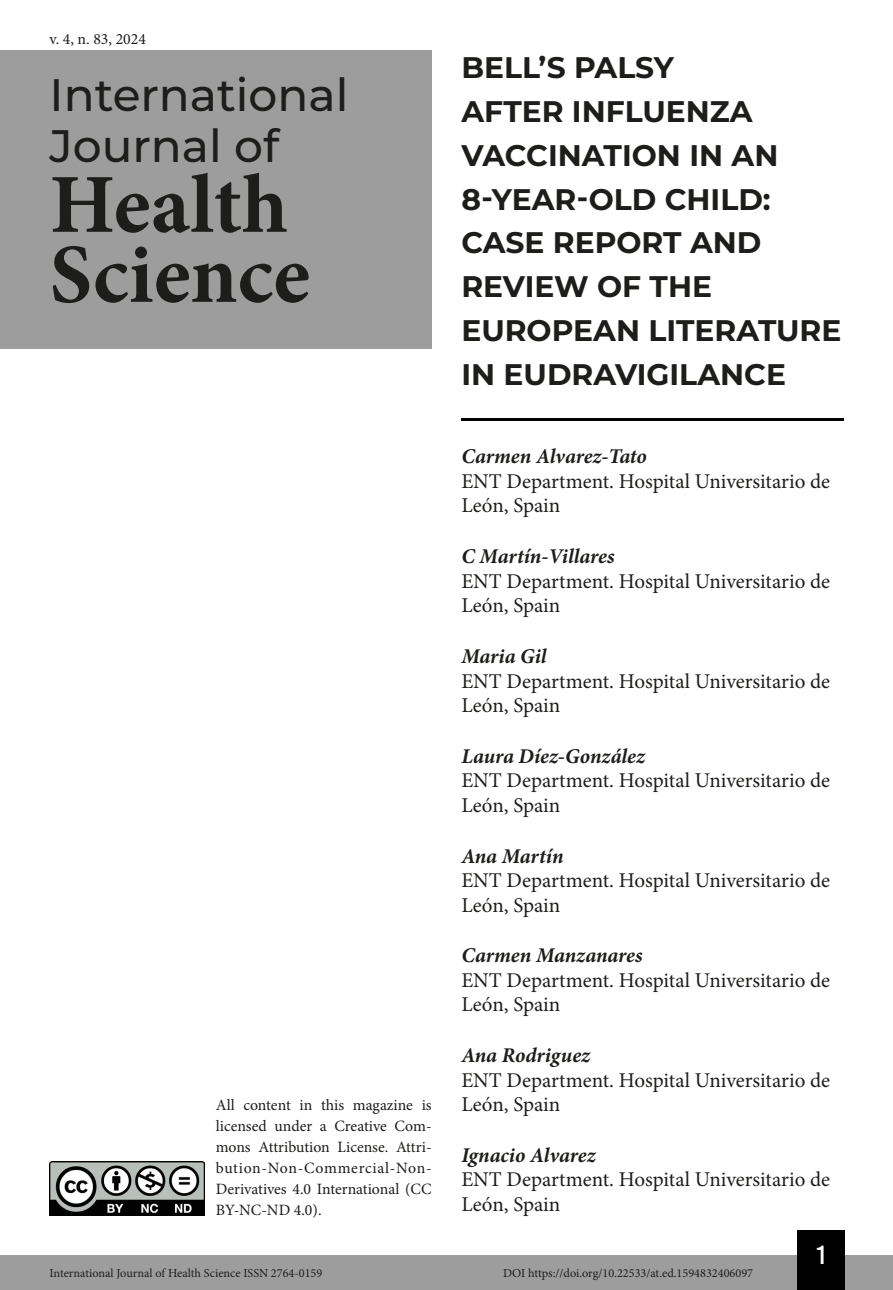
<style>
.page{position:relative;width:893px;height:1290px;background:#fff}
.page>*{position:absolute;margin:0;border:0;box-sizing:border-box;transform-origin:0 0}
.t1{font:700 84px/70px "Minion Pro";color:#1d1d1b}
.t2{font:500 45.5px/50.8px "Montserrat";color:#1d1d1b}
.Título_Artigo{font:700 29.75px/43.8px "Montserrat";color:#1d1d1b}
.t3{font:26.25px "Bebas Kai";color:#fff}
.Infos_autor{font:21px/24.5px "Minion Pro";color:#1d1d1b}
.Autor{font:italic 700 21px "Minion Pro";letter-spacing:-.005em;color:#1d1d1b}
.t4{font:15.75px/21px "Minion Pro";color:#1d1d1b;text-align:justify}
.t5{font:12.25px "Minion Pro";color:#1d1d1b}
</style>
<div class="page">
<div style="left:0;top:1255px;width:893px;height:35px;background:#9d9d9d"></div>
<div style="left:797px;top:1230px;width:48px;height:60px;background:#000"></div>
<img style="left:50px;top:1161px;width:154px;height:54px">
<div style="left:0;top:50px;width:432px;height:298px;background:#9d9d9d"></div>
<hr style="left:461px;top:418px;width:382px;height:2px;background:#000">
<p class="t4" style="left:50px;top:28px;width:98px">v. 4, n. 83, 2024</p>
<h2 class="t2" style="left:50px;top:68px;width:300px">International<br>Journal of</h2>
<h1 class="t1" style="left:50px;top:169px;width:262px">Health<br>Science</h1>
<p class="t4" style="left:216px;top:1095px;width:217px">All content in this magazine is licensed under a Creative Com&shy;mons Attribution License. Attri&shy;bution-Non-Commercial-Non-Derivatives 4.0 International (CC BY-NC-ND 4.0).</p>
<p class="Título_Artigo" style="left:461px;top:44px;width:382px">BELL’S PALSY<br>AFTER INFLUENZA<br>VACCINATION IN AN<br>8-YEAR-OLD CHILD:<br>CASE REPORT AND<br>REVIEW OF THE<br>EUROPEAN LITERATURE<br>IN EUDRAVIGILANCE</p>
<p class="Autor" style="left:461px;top:442px;width:187px">Carmen Alvarez-Tato</p>
<p class="Infos_autor" style="left:461px;top:469px;width:370px">ENT Department. Hospital Universitario de<br>León, Spain</p>
<p class="Autor" style="left:461px;top:541px;width:155px">C Martín-Villares</p>
<p class="Infos_autor" style="left:461px;top:569px;width:370px">ENT Department. Hospital Universitario de<br>León, Spain</p>
<p class="Autor" style="left:461px;top:641px;width:87px">Maria Gil</p>
<p class="Infos_autor" style="left:461px;top:669px;width:370px">ENT Department. Hospital Universitario de<br>León, Spain</p>
<p class="Autor" style="left:461px;top:741px;width:185px">Laura Díez-González</p>
<p class="Infos_autor" style="left:461px;top:768px;width:370px">ENT Department. Hospital Universitario de<br>León, Spain</p>
<p class="Autor" style="left:461px;top:841px;width:104px">Ana Martín</p>
<p class="Infos_autor" style="left:461px;top:868px;width:370px">ENT Department. Hospital Universitario de<br>León, Spain</p>
<p class="Autor" style="left:461px;top:940px;width:183px">Carmen Manzanares</p>
<p class="Infos_autor" style="left:461px;top:968px;width:370px">ENT Department. Hospital Universitario de<br>León, Spain</p>
<p class="Autor" style="left:461px;top:1040px;width:130px">Ana Rodriguez</p>
<p class="Infos_autor" style="left:461px;top:1068px;width:370px">ENT Department. Hospital Universitario de<br>León, Spain</p>
<p class="Autor" style="left:461px;top:1140px;width:136px">Ignacio Alvarez</p>
<p class="Infos_autor" style="left:461px;top:1167px;width:370px">ENT Department. Hospital Universitario de<br>León, Spain</p>
<p class="t3" style="left:817px;top:1241px;width:10px">1</p>
<p class="t5" style="left:50px;top:1265px;width:274px">International Journal of Health Science ISSN 2764-0159</p>
<p class="t5" style="left:503px;top:1265px;width:252px">DOI https://doi.org/10.22533/at.ed.1594832406097</p>
</div>
